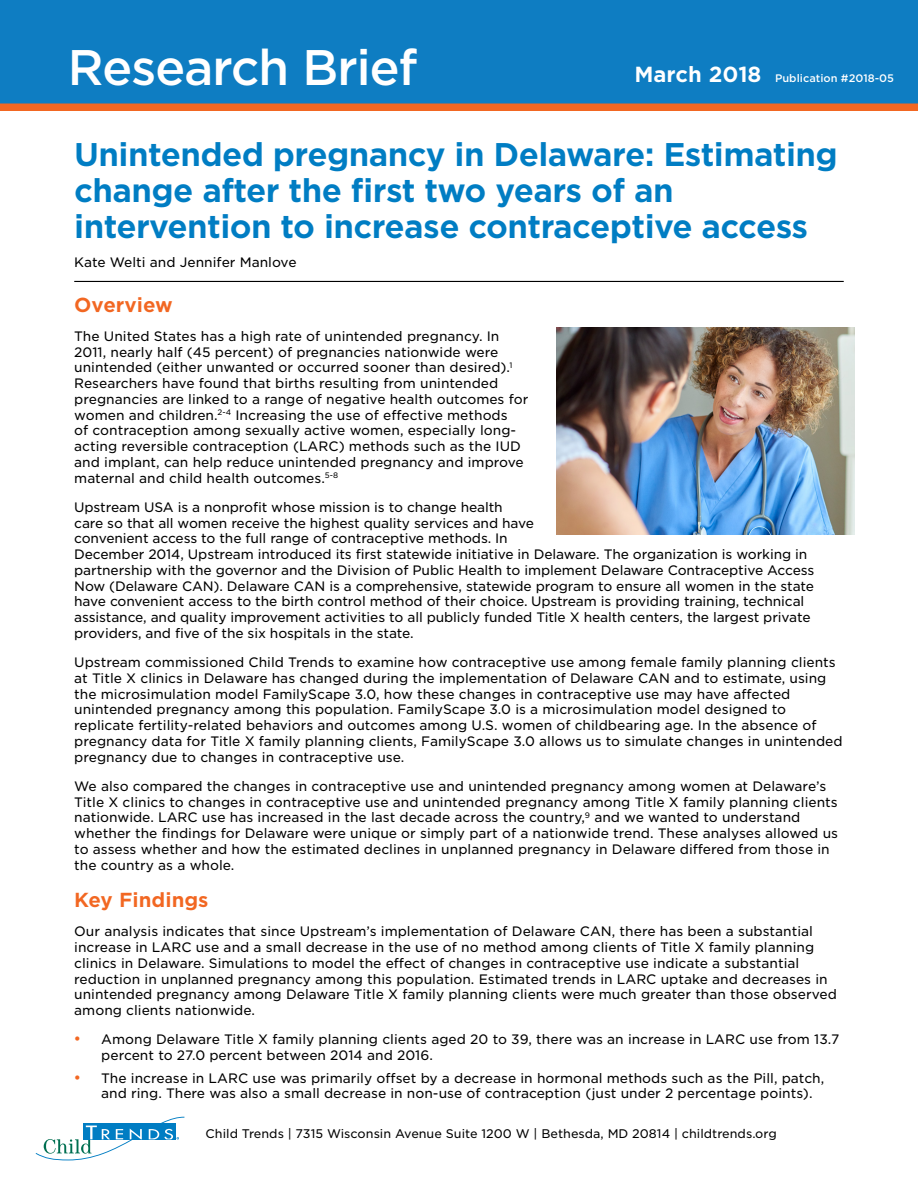
<style>
.page{position:relative;width:918px;height:1188px;background:#fff}
.page>*{position:absolute;margin:0;border:0;box-sizing:border-box;transform-origin:0 0}
.t1{font:500 48px "Gotham S Sm";letter-spacing:-.03em;color:#fff}
.t2{font:700 31.5px/36px "Gotham S Sm";letter-spacing:-.02em;color:#007dc3}
.t3{font:700 19.5px "Gotham S Sm";color:#f26722}
.t4{font:13.2px/15.8px "Gotham S Sm";color:#000}
.t5{font:12px "Gotham S Sm";color:#000}
.t6{font:500 10.5px "Gotham S Sm";color:#fff}
.s1{font-weight:700;font-size:21px}
.s2{color:#f26722}
</style>
<div class="page">
<div style="left:0;top:0;width:918px;height:108px;background:#0e7dc2"></div>
<div style="left:0;top:104px;width:918px;height:7px;background:#f26722"></div>
<svg style="left:36px;top:1117px;width:148px;height:43px"></svg>
<hr style="left:74px;top:281px;width:770px;height:1px;background:#000">
<img style="left:556px;top:327px;width:298px;height:208px">
<h1 class="t1" style="left:68px;top:35px;width:352px">Research Brief</h1>
<p class="t6" style="left:634px;top:71px;width:261px"><span class="s1">March 2018</span> Publication #2018-05</p>
<h2 class="t2" style="left:74px;top:136px;width:765px">Unintended pregnancy in Delaware: Estimating change after the first two years of an intervention to increase contraceptive access</h2>
<p class="t4" style="left:74px;top:254px;width:224px">Kate Welti and Jennifer Manlove</p>
<h3 class="t3" style="left:74px;top:291px;width:100px">Overview</h3>
<p class="t4" style="left:74px;top:328px;width:456px">The United States has a high rate of unintended pregnancy. In 2011, nearly half (45 percent) of pregnancies nationwide were unintended (either unwanted or occurred sooner than desired).<sup>1<br></sup>Researchers have found that births resulting from unintended pregnancies are linked to a range of negative health outcomes for women and children.<sup>2-4</sup> Increasing the use of effective methods<br>of contraception among sexually active women, especially long&shy;acting reversible contraception (LARC) methods such as the IUD and implant, can help reduce unintended pregnancy and improve maternal and child health outcomes.<sup>5-8</sup></p>
<p class="t4" style="left:74px;top:499px;width:742px">Upstream USA is a nonprofit whose mission is to change health<br>care so that all women receive the highest quality services and have<br>convenient access to the full range of contraceptive methods. In<br>December 2014, Upstream introduced its first statewide initiative in Delaware. The organization is working in partnership with the governor and the Division of Public Health to implement Delaware Contraceptive Access Now (Delaware CAN). Delaware CAN is a comprehensive, statewide program to ensure all women in the state have convenient access to the birth control method of their choice. Upstream is providing training, technical assistance, and quality improvement activities to all publicly funded Title X health centers, the largest private providers, and five of the six hospitals in the state.</p>
<p class="t4" style="left:74px;top:654px;width:770px">Upstream commissioned Child Trends to examine how contraceptive use among female family planning clients at Title X clinics in Delaware has changed during the implementation of Delaware CAN and to estimate, using the microsimulation model FamilyScape 3.0, how these changes in contraceptive use may have affected unintended pregnancy among this population. FamilyScape 3.0 is a microsimulation model designed to replicate fertility-related behaviors and outcomes among U.S. women of childbearing age. In the absence of pregnancy data for Title X family planning clients, FamilyScape 3.0 allows us to simulate changes in unintended pregnancy due to changes in contraceptive use.</p>
<p class="t4" style="left:74px;top:778px;width:765px">We also compared the changes in contraceptive use and unintended pregnancy among women at Delaware’s Title X clinics to changes in contraceptive use and unintended pregnancy among Title X family planning clients nationwide. LARC use has increased in the last decade across the country,<sup>9</sup> and we wanted to understand whether the findings for Delaware were unique or simply part of a nationwide trend. These analyses allowed us to assess whether and how the estimated declines in unplanned pregnancy in Delaware differed from those in the country as a whole.</p>
<h3 class="t3" style="left:74px;top:887px;width:136px">Key Findings</h3>
<p class="t4" style="left:74px;top:923px;width:764px">Our analysis indicates that since Upstream’s implementation of Delaware CAN, there has been a substantial increase in LARC use and a small decrease in the use of no method among clients of Title X family planning clinics in Delaware. Simulations to model the effect of changes in contraceptive use indicate a substantial reduction in unplanned pregnancy among this population. Estimated trends in LARC uptake and decreases in unintended pregnancy among Delaware Title X family planning clients were much greater than those observed among clients nationwide.</p>
<p class="t4" style="left:101px;top:1031px;width:740px;text-indent:-27px"><span class="s2">•</span> Among Delaware Title X family planning clients aged 20 to 39, there was an increase in LARC use from 13.7 percent to 27.0 percent between 2014 and 2016.</p>
<p class="t4" style="left:101px;top:1070px;width:725px;text-indent:-27px"><span class="s2">•</span> The increase in LARC use was primarily offset by a decrease in hormonal methods such as the Pill, patch, and ring. There was also a small decrease in non-use of contraception (just under 2 percentage points).</p>
<p class="t5" style="left:206px;top:1126px;width:573px">Child Trends | 7315 Wisconsin Avenue Suite 1200 W | Bethesda, MD 20814 | childtrends.org</p>
</div>
